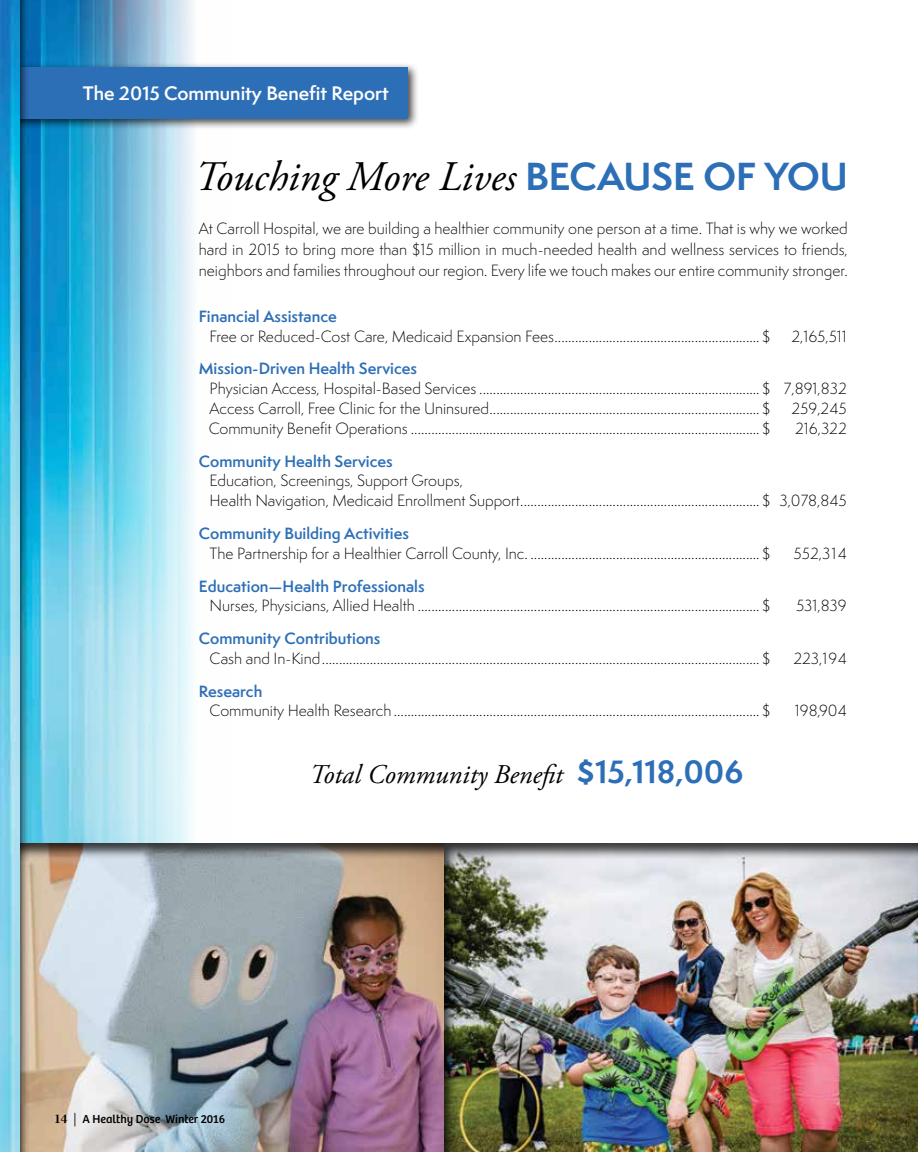
<style>
.page{position:relative;width:918px;height:1152px;background:#fff}
.page>*{position:absolute;margin:0;border:0;box-sizing:border-box;transform-origin:0 0}
.t1{font:italic 42px "Adobe Garamond Pro";color:#000}
.t2{font:italic 27px "Adobe Garamond Pro";color:#000}
.t3{font:600 18px "Semplicita Pro";color:#fff}
.t4{font:300 15px/21px "Semplicita Pro";color:#000}
.t5{font:600 15px "Semplicita Pro";color:#2d6fb7}
.t6{font:12px "Bree";color:#000}
.s1{font-family:"Semplicita Pro";font-weight:700;font-style:normal;font-size:36px;color:#2d6fb7}
.s2{font-family:"Semplicita Pro";font-weight:700;font-style:normal;font-size:30px;color:#2d6fb7}
.s3{font-family:"Kepler Std";font-weight:600;font-size:13.5px}
.s4{font-family:"Kepler Std";font-weight:300;font-style:italic;font-size:13.5px}
</style>
<div class="page">
<img style="left:31px;top:0;width:163px;height:842px">
<div style="left:0;top:842px;width:460px;height:309px;background:#000;opacity:.75"></div>
<div style="left:0;top:62px;width:419px;height:68px;background:#000;opacity:.75"></div>
<div style="left:0;top:67px;width:407px;height:52px;background:#2d6fb7"></div>
<div style="left:0;top:0;width:31px;height:1151px;background:#000;opacity:.75"></div>
<img style="left:0;top:0;width:19px;height:1151px">
<div style="left:443px;top:842px;width:475px;height:309px;background:#000;opacity:.75"></div>
<p class="t3" style="left:83px;top:80px;width:307px">The 2015 Community Benefit Report</p>
<h1 class="t1" style="left:194px;top:151px;width:655px">Touching More Lives <span class="s1">BECAUSE OF YOU</span></h1>
<p class="t4" style="left:199px;top:217px;width:651px;text-align:justify">At Carroll Hospital, we are building a healthier community one person at a time. That is why we worked hard in 2015 to bring more than $15 million in much-needed health and wellness services to friends, neighbors and families throughout our region. Every life we touch makes our entire community stronger.</p>
<p class="t5" style="left:199px;top:305px;width:140px">Financial Assistance</p>
<p class="t4" style="left:210px;top:325px;width:562px">Free or Reduced-Cost Care, Medicaid Expansion Fees............................................................ $</p>
<p class="t4" style="left:791px;top:325px;width:57px">2,165,511</p>
<p class="t5" style="left:199px;top:357px;width:220px">Mission-Driven Health Services</p>
<p class="t4" style="left:210px;top:378px;width:639px;line-height:19.8px">Physician Access, Hospital-Based Services .................................................................................. $ 7,891,832<br>Access Carroll, Free Clinic for the Uninsured............................................................................... $</p>
<p class="t4" style="left:792px;top:398px;width:57px">259,245</p>
<p class="t4" style="left:209px;top:418px;width:563px">Community Benefit Operations ...................................................................................................... $</p>
<p class="t4" style="left:795px;top:418px;width:53px">216,322</p>
<p class="t5" style="left:199px;top:450px;width:196px">Community Health Services</p>
<p class="t4" style="left:210px;top:471px;width:639px;line-height:19.8px">Education, Screenings, Support Groups,<br>Health Navigation, Medicaid Enrollment Support...................................................................... $ 3,078,845</p>
<p class="t5" style="left:199px;top:522px;width:212px">Community Building Activities</p>
<p class="t4" style="left:210px;top:542px;width:562px">The Partnership for a Healthier Carroll County, Inc. ................................................................... $</p>
<p class="t4" style="left:794px;top:542px;width:55px">552,314</p>
<p class="t5" style="left:199px;top:575px;width:227px">Education—Health Professionals</p>
<p class="t4" style="left:210px;top:595px;width:562px">Nurses, Physicians, Allied Health .................................................................................................... $</p>
<p class="t4" style="left:796px;top:595px;width:52px">531,839</p>
<p class="t5" style="left:199px;top:627px;width:183px">Community Contributions</p>
<p class="t4" style="left:210px;top:647px;width:562px">Cash and In-Kind................................................................................................................................ $</p>
<p class="t4" style="left:793px;top:647px;width:55px">223,194</p>
<p class="t5" style="left:199px;top:680px;width:65px">Research</p>
<p class="t4" style="left:210px;top:700px;width:562px">Community Health Research ........................................................................................................... $</p>
<p class="t4" style="left:795px;top:700px;width:53px">198,904</p>
<h2 class="t2" style="left:310px;top:758px;width:436px">Total Community Benefit <span class="s2">$15,118,006</span></h2>
<p class="t6" style="left:54px;top:1111px;width:173px"><span class="s3">14</span> <span class="s4">|</span> A Healthy Dose Winter 2016</p>
</div>
